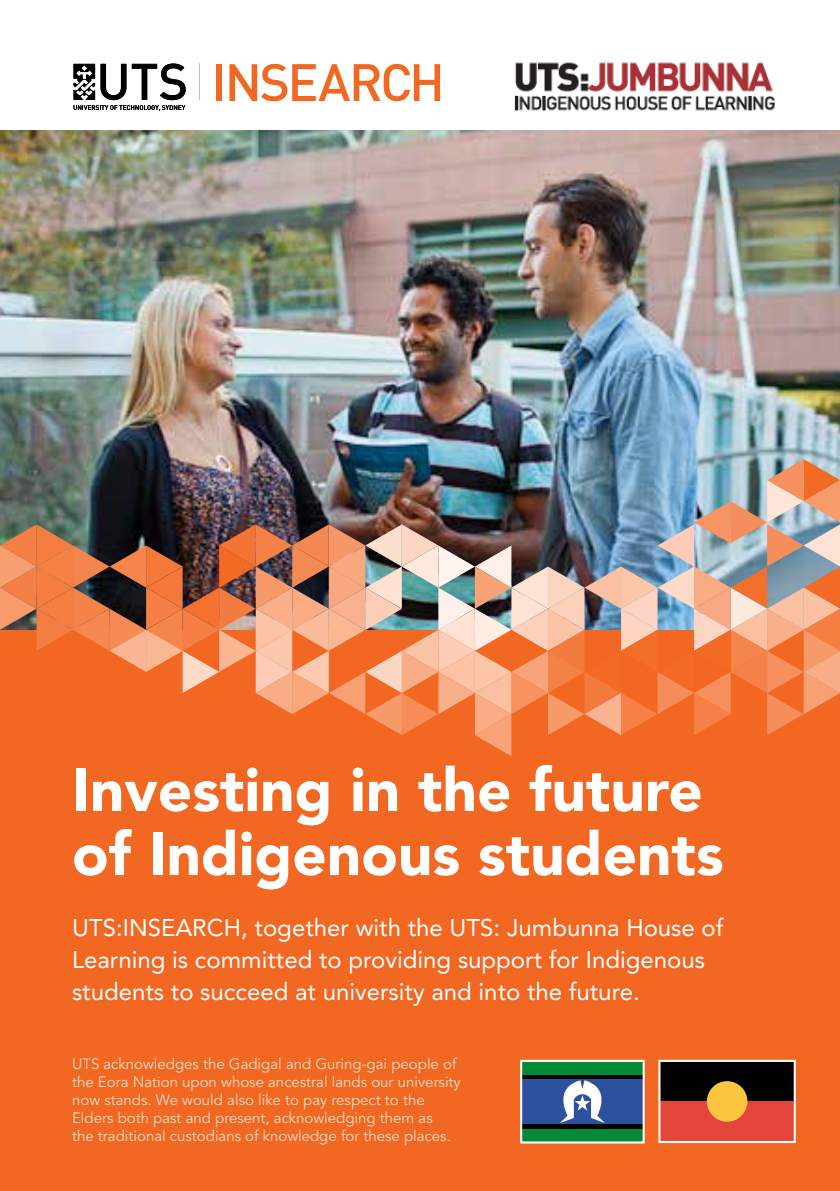
<style>
.page{position:relative;width:840px;height:1191px;background:#fff}
.page>*{position:absolute;margin:0;border:0;box-sizing:border-box;transform-origin:0 0}
.t1{font:900 60px/64px "Avenir LT Pro";color:#fff}
.t2{font:24px/32px "Avenir LT Pro";color:#fff}
.t3{font:15px/18px "Avenir LT Pro";color:#feddc6}
</style>
<div class="page">
<div style="left:0;top:196px;width:839px;height:995px;background:#f26722"></div>
<img style="left:0;top:131px;width:839px;height:328px">
<img style="left:0;top:459px;width:839px;height:297px">
<svg style="left:73px;top:64px;width:112px;height:47px"></svg>
<div style="left:216px;top:64px;width:5px;height:37px;background:#f26722"></div>
<svg style="left:229px;top:64px;width:211px;height:37px"></svg>
<hr style="left:199px;top:64px;width:1px;height:36px;background:#bcbec0">
<img style="left:514px;top:62px;width:261px;height:49px">
<div style="left:521px;top:1128px;width:122px;height:14px;background:#058937"></div>
<div style="left:521px;top:1060px;width:122px;height:15px;background:#058937"></div>
<hr style="left:521px;top:1075px;width:122px;height:4px;background:#010202">
<hr style="left:521px;top:1124px;width:122px;height:4px;background:#010202">
<div style="left:521px;top:1079px;width:122px;height:45px;background:#2d509f"></div>
<svg style="left:560px;top:1080px;width:44px;height:43px"></svg>
<div style="left:520px;top:1059px;width:124px;height:84px;border:2px solid #fff"></div>
<div style="left:659px;top:1060px;width:135px;height:82px;background:#000"></div>
<div style="left:659px;top:1101px;width:135px;height:41px;background:#e3443c"></div>
<div style="left:706px;top:1081px;width:41px;height:40px;background:#fdc53f;border-radius:50%"></div>
<div style="left:658px;top:1059px;width:137px;height:84px;border:2px solid #fff"></div>
<h1 class="t1" style="left:72px;top:758px;width:652px">Investing in the future of Indigenous students</h1>
<h2 class="t2" style="left:72px;top:911px;width:652px">UTS:INSEARCH, together with the UTS: Jumbunna House of<br>Learning is committed to providing support for Indigenous students to succeed at university and into the future.</h2>
<p class="t3" style="left:72px;top:1055px;width:390px">UTS acknowledges the Gadigal and Guring-gai people of the Eora Nation upon whose ancestral lands our university now stands. We would also like to pay respect to the Elders both past and present, acknowledging them as<br>the traditional custodians of knowledge for these places.</p>
</div>
